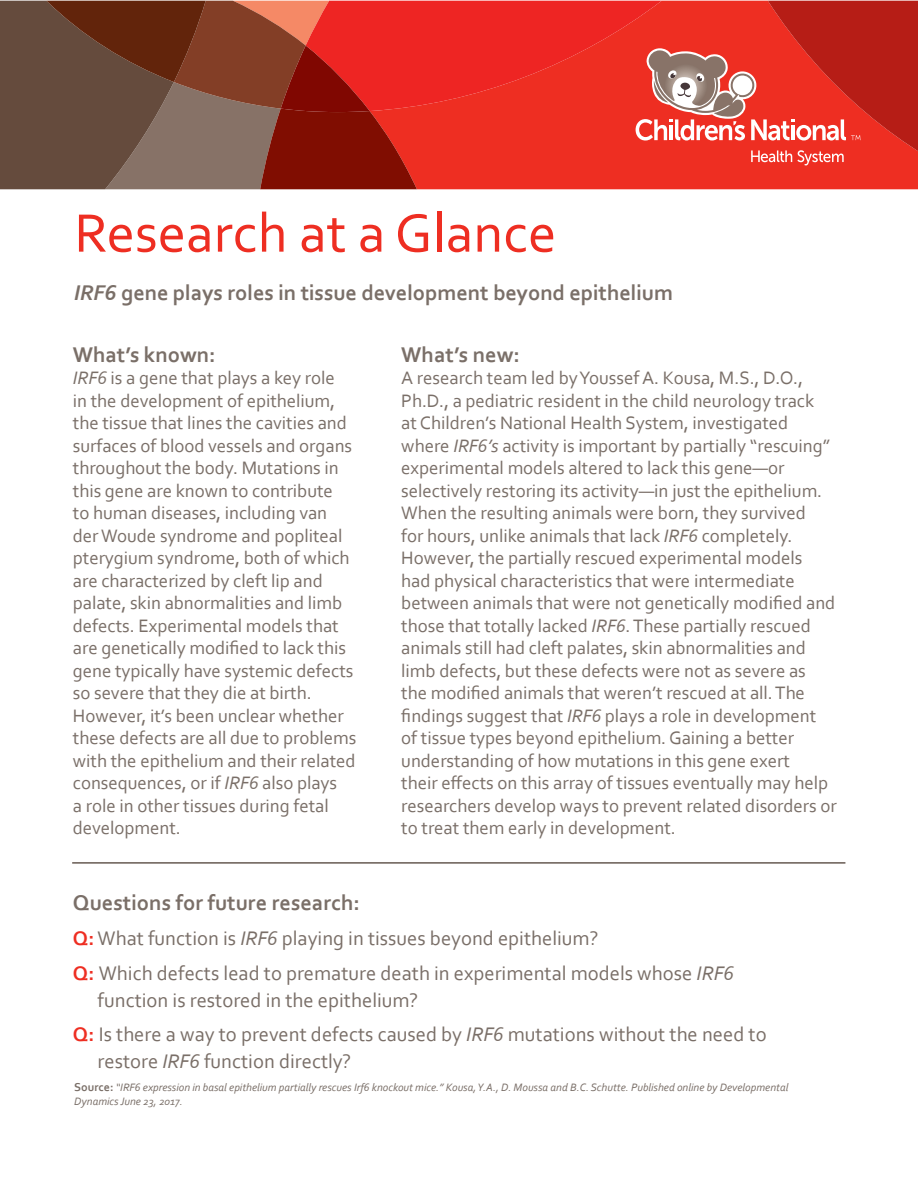
<style>
.page{position:relative;width:918px;height:1188px;background:#fff}
.page>*{position:absolute;margin:0;border:0;box-sizing:border-box;transform-origin:0 0}
.t1{font:56.7px "Corbel";color:#ee2e22}
.t2{font:700 22.35px "Corbel";letter-spacing:-.005em;color:#7a6f68}
.t3{font:20.55px/27px "Corbel";color:#7a6f68}
.t4{font:18.9px/22.5px "Corbel";letter-spacing:-.005em;color:#7a6f68}
.t5{font:italic 11.25px/13.5px "Corbel";color:#7a6f68}
.s1{font-style:italic}
.s2{font-weight:700;color:#ee2e22}
.s3{font-weight:700;font-style:normal;font-size:12px}
</style>
<div class="page">
<svg style="left:0;top:1px;width:918px;height:188px;background:#ba392d"></svg>
<hr style="left:72px;top:862px;width:773px;height:2px;background:#7a6f68">
<p class="t1" style="left:74px;top:198px;width:484px">Research at a Glance</p>
<p class="t2" style="left:74px;top:278px;width:600px"><span class="s1">IRF6</span> gene plays roles in tissue development beyond epithelium</p>
<p class="t2" style="left:73px;top:340px;width:144px">What’s known:</p>
<p class="t4" style="left:73px;top:366px;width:285px"><span class="s1">IRF6</span> is a gene that plays a key role<br>in the development of epithelium, the tissue that lines the cavities and surfaces of blood vessels and organs throughout the body. Mutations in this gene are known to contribute<br>to human diseases, including van der Woude syndrome and popliteal pterygium syndrome, both of which are characterized by cleft lip and palate, skin abnormalities and limb defects. Experimental models that are genetically modified to lack this gene typically have systemic defects so severe that they die at birth.<br>However, it’s been unclear whether these defects are all due to problems with the epithelium and their related consequences, or if <span class="s1">IRF6</span> also plays<br>a role in other tissues during fetal development.</p>
<p class="t2" style="left:401px;top:340px;width:120px">What’s new:</p>
<p class="t4" style="left:401px;top:366px;width:437px">A research team led by Youssef A. Kousa, M.S., D.O., Ph.D., a pediatric resident in the child neurology track<br>at Children’s National Health System, investigated where <span class="s1">IRF6’s</span> activity is important by partially “rescuing” experimental models altered to lack this gene—or selectively restoring its activity—in just the epithelium.<br>When the resulting animals were born, they survived<br>for hours, unlike animals that lack <span class="s1">IRF6</span> completely.<br>However, the partially rescued experimental models<br>had physical characteristics that were intermediate between animals that were not genetically modified and those that totally lacked <span class="s1">IRF6</span>. These partially rescued animals still had cleft palates, skin abnormalities and limb defects, but these defects were not as severe as<br>the modified animals that weren’t rescued at all. The findings suggest that <span class="s1">IRF6</span> plays a role in development of tissue types beyond epithelium. Gaining a better understanding of how mutations in this gene exert<br>their effects on this array of tissues eventually may help researchers develop ways to prevent related disorders or to treat them early in development.</p>
<p class="t2" style="left:73px;top:889px;width:289px">Questions for future research:</p>
<p class="t3" style="left:73px;top:924px;width:527px"><span class="s2">Q:</span> What function is <span class="s1">IRF6</span> playing in tissues beyond epithelium?</p>
<p class="t3" style="left:98px;top:959px;width:638px;text-indent:-25px"><span class="s2">Q:</span> Which defects lead to premature death in experimental models whose <span class="s1">IRF6 </span>function is restored in the epithelium?</p>
<p class="t3" style="left:98px;top:1021px;width:671px;text-indent:-25px"><span class="s2">Q:</span> Is there a way to prevent defects caused by <span class="s1">IRF6</span> mutations without the need to restore <span class="s1">IRF6</span> function directly?</p>
<p class="t5" style="left:74px;top:1081px;width:716px"><span class="s3">Source:</span> “IRF6 expression in basal epithelium partially rescues Irf6 knockout mice.” Kousa, Y.A., D. Moussa and B.C. Schutte. Published online by Developmental<br>Dynamics June 23, 2017.</p>
</div>
